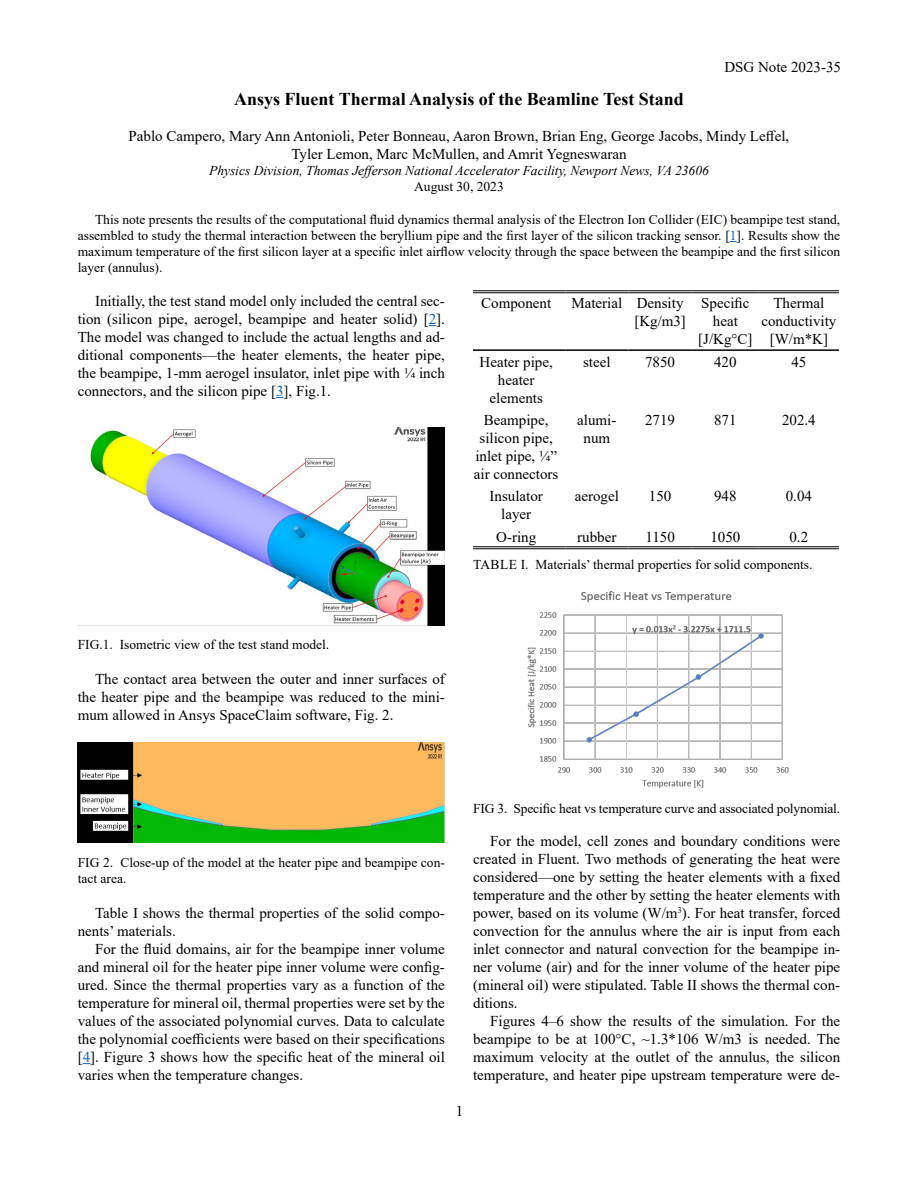
<style>
.page{position:relative;width:918px;height:1188px;background:#fff}
.page>*{position:absolute;margin:0;border:0;box-sizing:border-box;transform-origin:0 0}
.t1{font:700 18px "Times New Roman";color:#000}
.t2{font:15px/18px "Times New Roman";color:#000;text-align:center}
.t3{font:13.5px/16.2px "Times New Roman";color:#000;text-align:justify}
.t4{font:italic 13.5px "Times New Roman";color:#000}
.s1{color:#0563c1}
</style>
<div class="page">
<img style="left:90px;top:428px;width:355px;height:197px">
<img style="left:78px;top:742px;width:367px;height:101px">
<img style="left:527px;top:591px;width:262px;height:198px">
<hr style="left:473px;top:290px;width:92px;height:1px;background:#000">
<hr style="left:473px;top:292px;width:92px;height:1px;background:#000">
<hr style="left:565px;top:290px;width:63px;height:1px;background:#000">
<hr style="left:565px;top:292px;width:63px;height:1px;background:#000">
<hr style="left:628px;top:290px;width:64px;height:1px;background:#000">
<hr style="left:628px;top:292px;width:64px;height:1px;background:#000">
<hr style="left:692px;top:290px;width:67px;height:1px;background:#000">
<hr style="left:692px;top:292px;width:67px;height:1px;background:#000">
<hr style="left:759px;top:290px;width:80px;height:1px;background:#000">
<hr style="left:759px;top:292px;width:80px;height:1px;background:#000">
<hr style="left:473px;top:349px;width:92px;height:2px;background:#000">
<hr style="left:565px;top:349px;width:63px;height:2px;background:#000">
<hr style="left:628px;top:349px;width:64px;height:2px;background:#000">
<hr style="left:692px;top:349px;width:67px;height:2px;background:#000">
<hr style="left:759px;top:349px;width:80px;height:2px;background:#000">
<hr style="left:473px;top:546px;width:92px;height:1px;background:#000">
<hr style="left:473px;top:548px;width:92px;height:1px;background:#000">
<hr style="left:565px;top:546px;width:63px;height:1px;background:#000">
<hr style="left:565px;top:548px;width:63px;height:1px;background:#000">
<hr style="left:628px;top:546px;width:64px;height:1px;background:#000">
<hr style="left:628px;top:548px;width:64px;height:1px;background:#000">
<hr style="left:692px;top:546px;width:67px;height:1px;background:#000">
<hr style="left:692px;top:548px;width:67px;height:1px;background:#000">
<hr style="left:759px;top:546px;width:80px;height:1px;background:#000">
<hr style="left:759px;top:548px;width:80px;height:1px;background:#000">
<p class="t2" style="left:724px;top:58px;width:118px">DSG Note 2023-35</p>
<p class="t1" style="left:234px;top:86px;width:451px">Ansys Fluent Thermal Analysis of the Beamline Test Stand</p>
<p class="t2" style="left:129px;top:127px;width:662px">Pablo Campero, Mary Ann Antonioli, Peter Bonneau, Aaron Brown, Brian Eng, George Jacobs, Mindy Leffel,<br>Tyler Lemon, Marc McMullen, and Amrit Yegneswaran</p>
<p class="t4" style="left:209px;top:161px;width:501px">Physics Division, Thomas Jefferson National Accelerator Facility, Newport News, VA 23606</p>
<p class="t3" style="left:414px;top:178px;width:91px">August 30, 2023</p>
<p class="t3" style="left:78px;top:211px;width:764px;text-indent:17px">This note presents the results of the computational fluid dynamics thermal analysis of the Electron Ion Collider (EIC) beampipe test stand, assembled to study the thermal interaction between the beryllium pipe and the first layer of the silicon tracking sensor. [<span class="s1">1</span>]. Results show the maximum temperature of the first silicon layer at a specific inlet airflow velocity through the space between the beampipe and the first silicon layer (annulus).</p>
<p class="t2" style="left:78px;top:292px;width:369px;text-align:justify;text-indent:17px">Initially, the test stand model only included the central sec&shy;tion (silicon pipe, aerogel, beampipe and heater solid) [<span class="s1">2</span>].<br>The model was changed to include the actual lengths and ad&shy;ditional components—the heater elements, the heater pipe, the beampipe, 1-mm aerogel insulator, inlet pipe with ¼ inch connectors, and the silicon pipe [<span class="s1">3</span>], Fig.1.</p>
<p class="t2" style="left:481px;top:294px;width:72px">Component</p>
<p class="t2" style="left:571px;top:294px;width:116px;text-align:right">Material Density [Kg/m3]</p>
<p class="t2" style="left:698px;top:294px;width:56px">Specific heat [J/Kg°C]</p>
<p class="t2" style="left:761px;top:294px;width:76px">Thermal conductivity [W/m*K]</p>
<p class="t2" style="left:480px;top:352px;width:75px">Heater pipe, heater elements</p>
<p class="t2" style="left:583px;top:352px;width:29px">steel</p>
<p class="t2" style="left:645px;top:352px;width:31px">7850</p>
<p class="t2" style="left:714px;top:352px;width:24px">420</p>
<p class="t2" style="left:791px;top:352px;width:16px">45</p>
<p class="t2" style="left:474px;top:410px;width:86px">Beampipe, silicon pipe, inlet pipe, ¼” air connectors</p>
<p class="t2" style="left:577px;top:410px;width:41px">alumi&shy;num</p>
<p class="t2" style="left:645px;top:410px;width:31px">2719</p>
<p class="t2" style="left:714px;top:410px;width:24px">871</p>
<p class="t2" style="left:782px;top:410px;width:35px">202.4</p>
<p class="t2" style="left:490px;top:487px;width:55px">Insulator layer</p>
<p class="t2" style="left:575px;top:487px;width:46px">aerogel</p>
<p class="t2" style="left:649px;top:487px;width:24px">150</p>
<p class="t2" style="left:714px;top:487px;width:24px">948</p>
<p class="t2" style="left:786px;top:487px;width:28px">0.04</p>
<p class="t2" style="left:496px;top:527px;width:41px">O-ring</p>
<p class="t2" style="left:577px;top:527px;width:41px">rubber</p>
<p class="t2" style="left:645px;top:527px;width:31px">1150</p>
<p class="t2" style="left:710px;top:527px;width:31px">1050</p>
<p class="t2" style="left:789px;top:527px;width:20px">0.2</p>
<p class="t3" style="left:473px;top:556px;width:18px">Tabl</p>
<p class="t3" style="left:509px;top:556px;width:305px">e I. Materials’ thermal properties for solid components.</p>
<p class="t3" style="left:78px;top:636px;width:253px">FIG.1. Isometric view of the test stand model.</p>
<p class="t2" style="left:78px;top:670px;width:369px;text-align:justify;text-indent:17px">The contact area between the outer and inner surfaces of the heater pipe and the beampipe was reduced to the mini&shy;mum allowed in Ansys SpaceClaim software, Fig. 2.</p>
<p class="t3" style="left:78px;top:854px;width:369px">FIG 2. Close-up of the model at the heater pipe and beampipe con&shy;tact area.</p>
<p class="t2" style="left:78px;top:904px;width:369px;text-align:left;text-indent:17px">Table I shows the thermal properties of the solid compo&shy;nents’ materials.</p>
<p class="t2" style="left:78px;top:940px;width:369px;text-align:justify;text-indent:17px">For the fluid domains, air for the beampipe inner volume and mineral oil for the heater pipe inner volume were config&shy;ured. Since the thermal properties vary as a function of the temperature for mineral oil, thermal properties were set by the values of the associated polynomial curves. Data to calculate the polynomial coefficients were based on their specifications [<span class="s1">4</span>]. Figure 3 shows how the specific heat of the mineral oil varies when the temperature changes.</p>
<p class="t2" style="left:456px;top:1102px;width:9px">1</p>
<p class="t3" style="left:473px;top:800px;width:369px">FIG 3. Specific heat vs temperature curve and associated polynomial.</p>
<p class="t2" style="left:473px;top:832px;width:369px;text-align:justify;text-indent:17px">For the model, cell zones and boundary conditions were created in Fluent. Two methods of generating the heat were considered—one by setting the heater elements with a fixed temperature and the other by setting the heater elements with power, based on its volume (W/m<sup>3</sup>). For heat transfer, forced convection for the annulus where the air is input from each inlet connector and natural convection for the beampipe in&shy;ner volume (air) and for the inner volume of the heater pipe (mineral oil) were stipulated. Table II shows the thermal con&shy;ditions.</p>
<p class="t2" style="left:473px;top:1012px;width:369px;text-align:justify;text-indent:17px">Figures 4–6 show the results of the simulation. For the beampipe to be at 100°C, ~1.3*106 W/m3 is needed. The maximum velocity at the outlet of the annulus, the silicon temperature, and heater pipe upstream temperature were de-</p>
</div>
